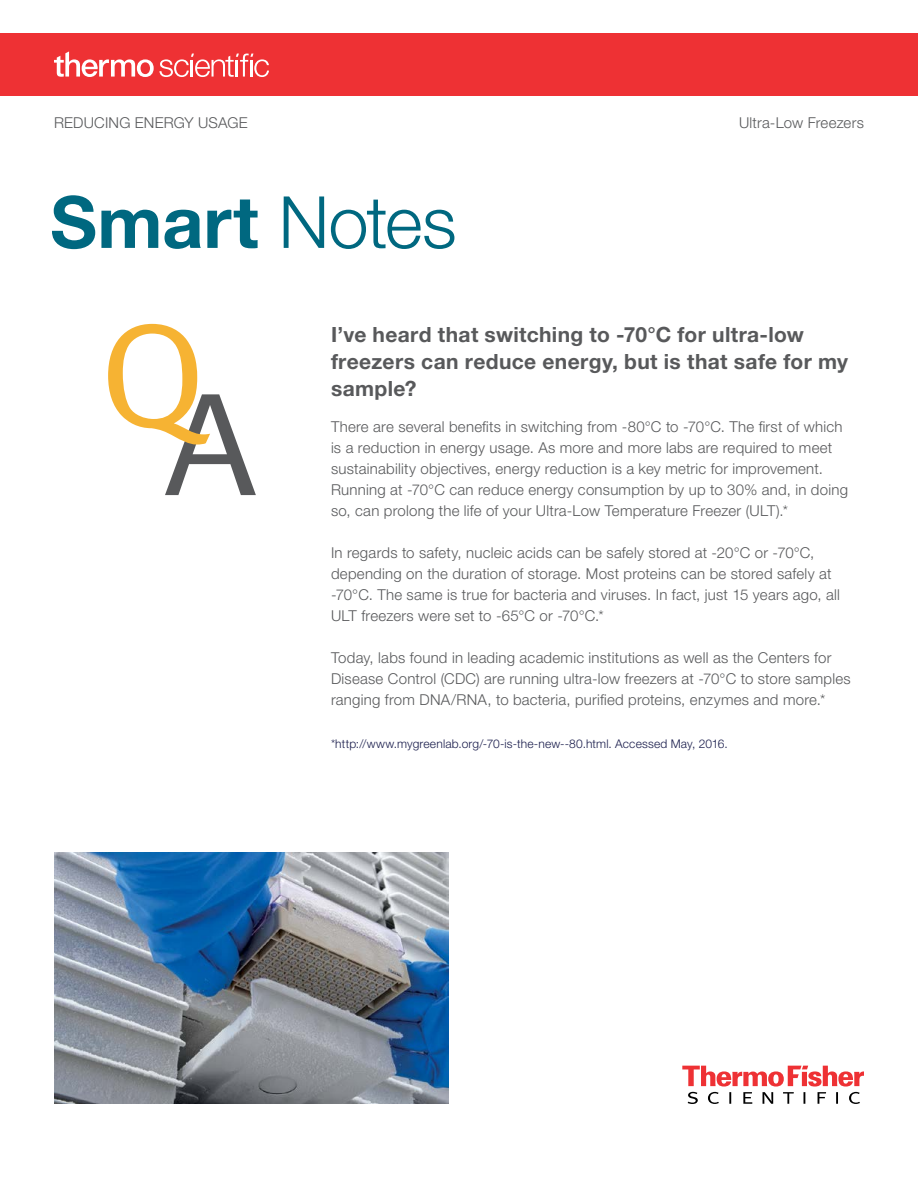
<style>
.page{position:relative;width:918px;height:1188px;background:#fff}
.page>*{position:absolute;margin:0;border:0;box-sizing:border-box;transform-origin:0 0}
.t1{font:700 72px "Helvetica Neue LTW1 G";color:#006880}
.t2{font:700 21px/27px "Helvetica Neue LTW1 G";letter-spacing:.015em;color:#58595b}
.t3{font:300 15px/21px "Helvetica Neue LTW1 G";letter-spacing:.015em;color:#58595b}
.t4{font:300 12px "Helvetica Neue LTW1 G";letter-spacing:.015em;color:#1b1e4d}
.s1{font-weight:300}
</style>
<div class="page">
<img style="left:54px;top:852px;width:394px;height:252px">
<svg style="left:682px;top:1066px;width:182px;height:38px"></svg>
<svg style="left:108px;top:324px;width:148px;height:171px"></svg>
<div style="left:0;top:33px;width:918px;height:63px;background:#ee3134"></div>
<svg style="left:54px;top:51px;width:215px;height:26px"></svg>
<p class="t3" style="left:54px;top:112px;width:195px">REDUCING ENERGY USAGE</p>
<p class="t3" style="left:739px;top:112px;width:126px">Ultra-Low Freezers</p>
<h1 class="t1" style="left:50px;top:178px;width:408px">Smart <span class="s1">Notes</span></h1>
<h2 class="t2" style="left:331px;top:321px;width:519px">I’ve heard that switching to -70°C for ultra-low freezers can reduce energy, but is that safe for my sample?</h2>
<p class="t3" style="left:331px;top:416px;width:519px">There are several benefits in switching from -80°C to -70°C. The first of which is a reduction in energy usage. As more and more labs are required to meet sustainability objectives, energy reduction is a key metric for improvement.<br>Running at -70°C can reduce energy consumption by up to 30% and, in doing so, can prolong the life of your Ultra-Low Temperature Freezer (ULT).*</p>
<p class="t3" style="left:331px;top:542px;width:510px">In regards to safety, nucleic acids can be safely stored at -20°C or -70°C, depending on the duration of storage. Most proteins can be stored safely at -70°C. The same is true for bacteria and viruses. In fact, just 15 years ago, all ULT freezers were set to -65°C or -70°C.*</p>
<p class="t3" style="left:331px;top:647px;width:521px">Today, labs found in leading academic institutions as well as the Centers for<br>Disease Control (CDC) are running ultra-low freezers at -70°C to store samples ranging from DNA/RNA, to bacteria, purified proteins, enzymes and more.*</p>
<p class="t4" style="left:331px;top:737px;width:398px">*http://www.mygreenlab.org/-70-is-the-new--80.html. Accessed May, 2016.</p>
</div>
